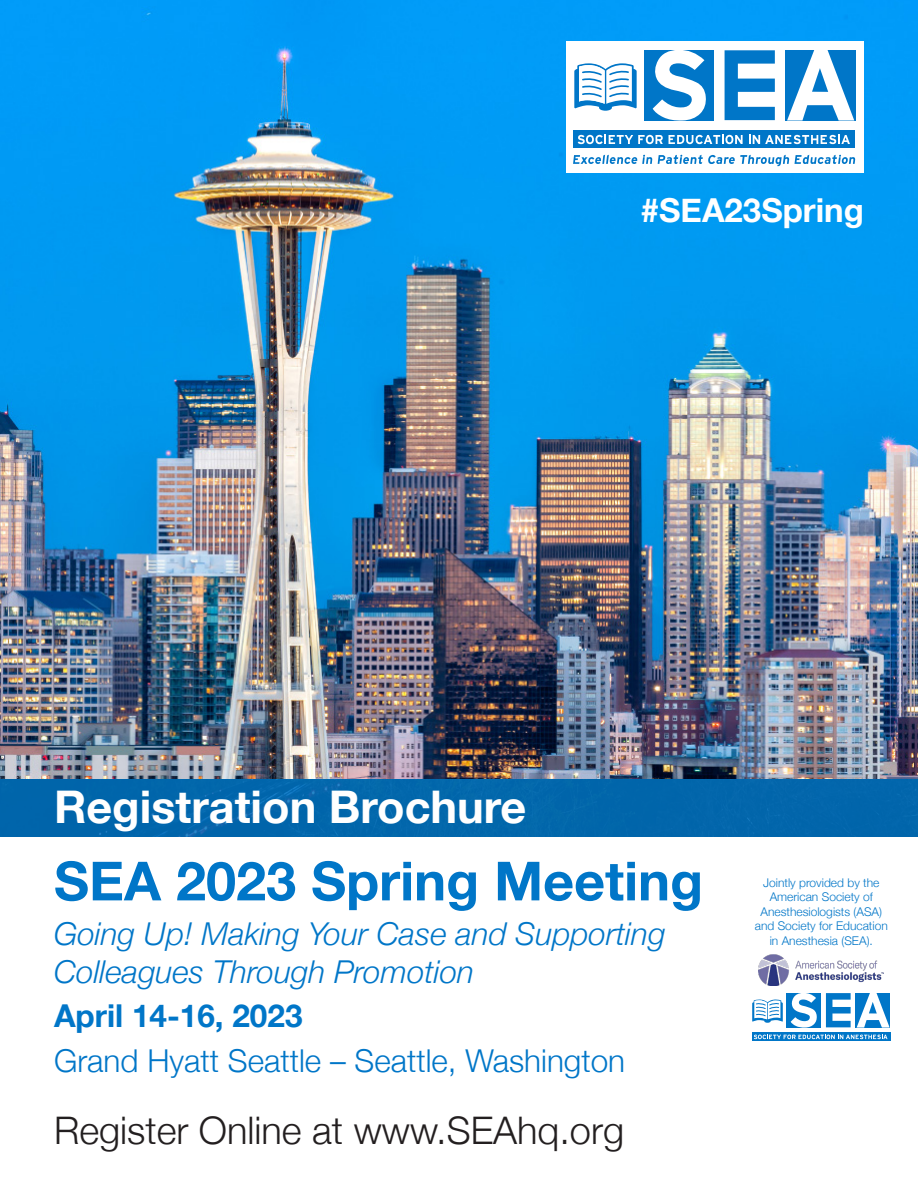
<style>
.page{position:relative;width:918px;height:1188px;background:#fff}
.page>*{position:absolute;margin:0;border:0;box-sizing:border-box;transform-origin:0 0}
.t1{font:700 54px "Helvetica Neue";color:#0076c8}
.t2{font:700 45px "Helvetica Neue";color:#fff}
.t3{font:300 37.95px "Helvetica Neue";color:#231f20}
.t4{font:700 33px "Helvetica Neue";color:#fff}
.t5{font:italic 300 31.5px/37.8px "Helvetica Neue";color:#0076c8}
.t6{font:300 31.5px "Helvetica Neue";color:#0076c8}
.t7{font:700 31.5px "Helvetica Neue";color:#0076c8}
.t8{font:300 12px/14.4px "Helvetica Neue";color:#0076c8;text-align:center}
</style>
<div class="page">
<img style="left:0;top:0;width:918px;height:779px">
<div style="left:0;top:779px;width:918px;height:58px;background:#0166ab"></div>
<div style="left:786px;top:993px;width:35px;height:35px;background:#0076c8"></div>
<div style="left:856px;top:993px;width:34px;height:35px;background:#0076c8"></div>
<svg style="left:791px;top:993px;width:26px;height:35px"></svg>
<svg style="left:857px;top:993px;width:33px;height:35px"></svg>
<svg style="left:826px;top:993px;width:25px;height:34px"></svg>
<svg style="left:752px;top:1000px;width:31px;height:23px"></svg>
<svg style="left:752px;top:1032px;width:138px;height:9px"></svg>
<svg style="left:754px;top:1035px;width:134px;height:4px"></svg>
<img style="left:758px;top:955px;width:126px;height:30px">
<div style="left:567px;top:41px;width:297px;height:132px;background:#fff"></div>
<div style="left:644px;top:50px;width:70px;height:70px;background:#0076c8"></div>
<div style="left:785px;top:50px;width:70px;height:70px;background:#0076c8"></div>
<svg style="left:653px;top:50px;width:53px;height:71px"></svg>
<svg style="left:787px;top:50px;width:67px;height:71px"></svg>
<svg style="left:725px;top:50px;width:50px;height:70px"></svg>
<svg style="left:574px;top:63px;width:63px;height:48px"></svg>
<div style="left:574px;top:130px;width:281px;height:18px;background:#0076c8"></div>
<svg style="left:578px;top:135px;width:85px;height:9px"></svg>
<svg style="left:669px;top:135px;width:74px;height:9px"></svg>
<svg style="left:749px;top:135px;width:101px;height:9px"></svg>
<svg style="left:573px;top:155px;width:79px;height:9px"></svg>
<svg style="left:658px;top:155px;width:131px;height:11px"></svg>
<svg style="left:795px;top:155px;width:60px;height:9px"></svg>
<p class="t4" style="left:641px;top:185px;width:225px">#SEA23Spring</p>
<p class="t2" style="left:54px;top:772px;width:474px">Registration Brochure</p>
<p class="t1" style="left:54px;top:839px;width:651px">SEA 2023 Spring Meeting</p>
<p class="t5" style="left:54px;top:913px;width:613px">Going Up! Making Your Case and Supporting<br>Colleagues Through Promotion</p>
<p class="t7" style="left:54px;top:991px;width:250px">April 14-16, 2023</p>
<p class="t6" style="left:54px;top:1035px;width:573px">Grand Hyatt Seattle – Seattle, Washington</p>
<p class="t3" style="left:54px;top:1100px;width:572px">Register Online at www.SEAhq.org</p>
<p class="t8" style="left:755px;top:875px;width:134px">Jointly provided by the<br>American Society of<br>Anesthesiologists (ASA) and Society for Education in Anesthesia (SEA).</p>
</div>
